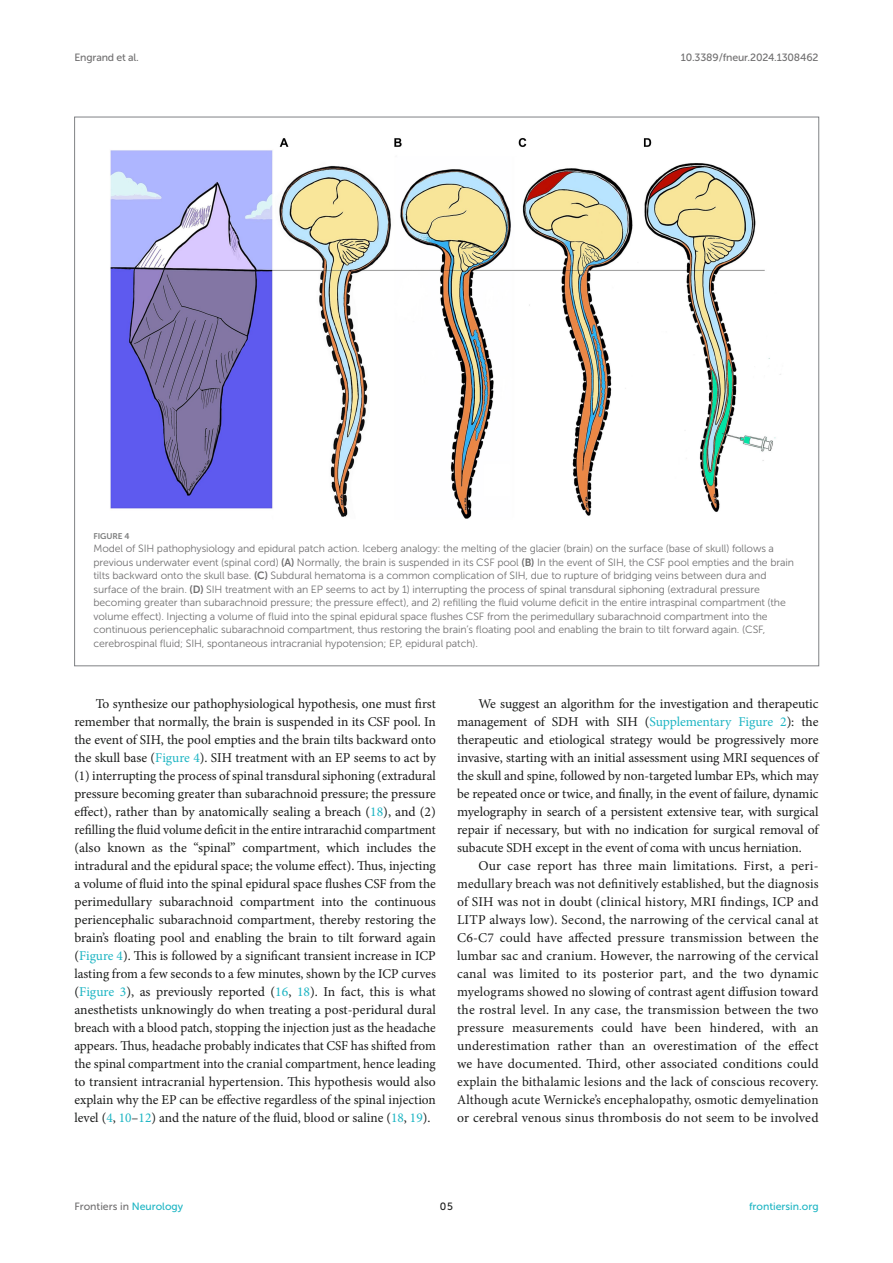
<style>
.page{position:relative;width:893px;height:1263px;background:#fff}
.page>*{position:absolute;margin:0;border:0;box-sizing:border-box;transform-origin:0 0}
.TEXT{font:13.5px/18px "Minion Pro";color:#1b1c1b;text-align:justify}
.FIG_LEG{font:10.5px/13.5px "Museo Sans 300";letter-spacing:-.01em;color:#706f70}
.t1{font:10.5px "Museo Sans 500";letter-spacing:-.015em;color:#706f70}
.t2{font:10.5px "Museo Sans 500";color:#1db5c3}
.t3{font:10.5px "Museo Sans 500";color:#1b1c1b}
.FIG_HD{font:8.25px "Museo Sans 700";letter-spacing:-.01em;color:#7e7f7f}
.s1{font-family:"Museo Sans 700"}
.s2{color:#1db5c3}
</style>
<div class="page">
<img style="left:110px;top:138px;width:671px;height:381px">
<p class="t1" style="left:74px;top:51px;width:66px">Engrand et al.</p>
<p class="t1" style="left:681px;top:51px;width:139px">10.3389/fneur.2024.1308462</p>
<p class="FIG_HD" style="left:94px;top:531px;width:37px">FIGURE 4</p>
<p class="FIG_LEG" style="left:94px;top:542px;width:702px">Model of SIH pathophysiology and epidural patch action. Iceberg analogy: the melting of the glacier (brain) on the surface (base of skull) follows a previous underwater event (spinal cord) <span class="s1">(A)</span> Normally, the brain is suspended in its CSF pool <span class="s1">(B)</span> In the event of SIH, the CSF pool empties and the brain tilts backward onto the skull base. <span class="s1">(C)</span> Subdural hematoma is a common complication of SIH, due to rupture of bridging veins between dura and surface of the brain. <span class="s1">(D)</span> SIH treatment with an EP seems to act by 1) interrupting the process of spinal transdural siphoning (extradural pressure becoming greater than subarachnoid pressure; the pressure effect), and 2) refilling the fluid volume deficit in the entire intraspinal compartment (the volume effect). Injecting a volume of fluid into the spinal epidural space flushes CSF from the perimedullary subarachnoid compartment into the continuous periencephalic subarachnoid compartment, thus restoring the brain’s floating pool and enabling the brain to tilt forward again. (CSF, cerebrospinal fluid; SIH, spontaneous intracranial hypotension; EP, epidural patch).</p>
<p class="TEXT" style="left:74px;top:695px;width:363px;text-indent:21px">To synthesize our pathophysiological hypothesis, one must first remember that normally, the brain is suspended in its CSF pool. In the event of SIH, the pool empties and the brain tilts backward onto the skull base (<span class="s2">Figure 4</span>). SIH treatment with an EP seems to act by (1) interrupting the process of spinal transdural siphoning (extradural pressure becoming greater than subarachnoid pressure; the pressure effect), rather than by anatomically sealing a breach (<span class="s2">18</span>), and (2) refilling the fluid volume deficit in the entire intrarachid compartment (also known as the “spinal” compartment, which includes the intradural and the epidural space; the volume effect). Thus, injecting a volume of fluid into the spinal epidural space flushes CSF from the perimedullary subarachnoid compartment into the continuous periencephalic subarachnoid compartment, thereby restoring the brain’s floating pool and enabling the brain to tilt forward again (<span class="s2">Figure 4</span>). This is followed by a significant transient increase in ICP lasting from a few seconds to a few minutes, shown by the ICP curves (<span class="s2">Figure 3</span>), as previously reported (<span class="s2">16</span>, <span class="s2">18</span>). In fact, this is what anesthetists unknowingly do when treating a post-peridural dural breach with a blood patch, stopping the injection just as the headache appears. Thus, headache probably indicates that CSF has shifted from the spinal compartment into the cranial compartment, hence leading to transient intracranial hypertension. This hypothesis would also explain why the EP can be effective regardless of the spinal injection level (<span class="s2">4</span>, <span class="s2">10</span>–<span class="s2">12</span>) and the nature of the fluid, blood or saline (<span class="s2">18</span>, <span class="s2">19</span>).</p>
<p class="TEXT" style="left:457px;top:695px;width:363px;text-indent:21px">We suggest an algorithm for the investigation and therapeutic management of SDH with SIH (<span class="s2">Supplementary Figure 2</span>): the therapeutic and etiological strategy would be progressively more invasive, starting with an initial assessment using MRI sequences of the skull and spine, followed by non-targeted lumbar EPs, which may be repeated once or twice, and finally, in the event of failure, dynamic myelography in search of a persistent extensive tear, with surgical repair if necessary, but with no indication for surgical removal of subacute SDH except in the event of coma with uncus herniation.</p>
<p class="TEXT" style="left:457px;top:857px;width:363px;text-indent:21px">Our case report has three main limitations. First, a peri&shy;medullary breach was not definitively established, but the diagnosis of SIH was not in doubt (clinical history, MRI findings, ICP and LITP always low). Second, the narrowing of the cervical canal at C6-C7 could have affected pressure transmission between the lumbar sac and cranium. However, the narrowing of the cervical canal was limited to its posterior part, and the two dynamic myelograms showed no slowing of contrast agent diffusion toward the rostral level. In any case, the transmission between the two pressure measurements could have been hindered, with an underestimation rather than an overestimation of the effect we have documented. Third, other associated conditions could explain the bithalamic lesions and the lack of conscious recovery.<br>Although acute Wernicke’s encephalopathy, osmotic demyelination or cerebral venous sinus thrombosis do not seem to be involved</p>
<p class="t1" style="left:74px;top:1200px;width:110px">Frontiers in <span class="s2">Neurology</span></p>
<p class="t3" style="left:440px;top:1200px;width:14px">05</p>
<p class="t2" style="left:749px;top:1200px;width:71px">frontiersin.org</p>
</div>
